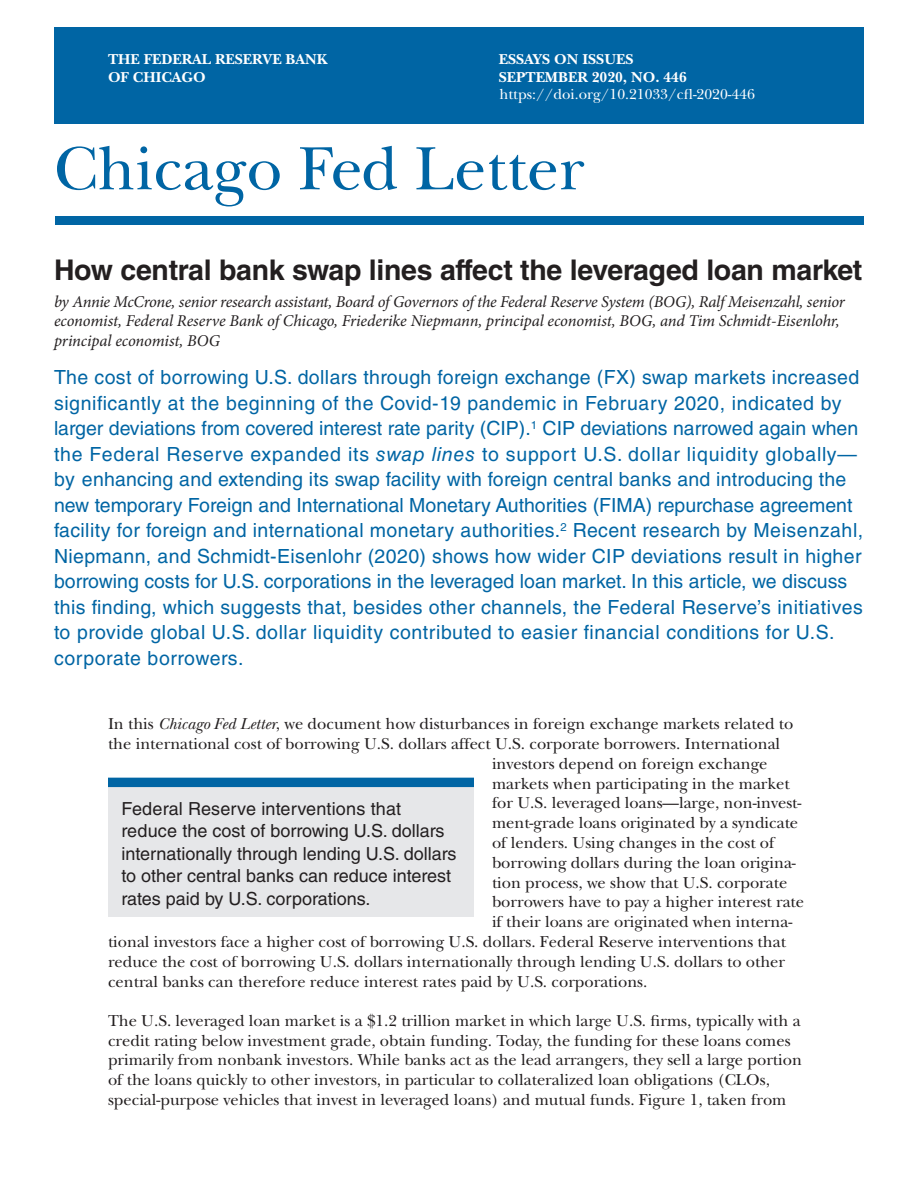
<style>
.page{position:relative;width:918px;height:1188px;background:#fff}
.page>*{position:absolute;margin:0;border:0;box-sizing:border-box;transform-origin:0 0}
.t1{font:63.75px "New Baskerville Std";color:#0065a4}
.headline{font:700 28.5px "Helvetica LT Std";letter-spacing:-.01em;color:#231f20}
.summary{font:19.5px/25.5px "Helvetica LT Std";letter-spacing:.02em;color:#0065a4}
.t2{font:18px/22.5px "Helvetica LT Std";color:#231f20}
.CFL_body_text{font:16.5px/19.8px "New Baskerville Std";color:#231f20}
.author{font:italic 16.5px/19.8px "Minion Pro";letter-spacing:-.01em;color:#231f20}
.t3{font:700 15px/18px "New Baskerville Std";color:#fff}
.t4{font:15px "New Baskerville Std";color:#fff}
.s1{font-style:italic}
</style>
<div class="page">
<div style="left:54px;top:27px;width:810px;height:96px;background:#0065a4"></div>
<div style="left:56px;top:216px;width:808px;height:9px;background:#0065a4"></div>
<div style="left:108px;top:784px;width:366px;height:132px;background:#e6e7e9"></div>
<div style="left:108px;top:778px;width:366px;height:9px;background:#0065a4"></div>
<p class="t3" style="left:108px;top:50px;width:221px">THE FEDERAL RESERVE BANK<br>OF CHICAGO</p>
<p class="t3" style="left:499px;top:50px;width:190px">ESSAYS ON ISSUES<br>SEPTEMBER 2020, NO. 446</p>
<p class="t4" style="left:500px;top:85px;width:257px">https://doi.org/10.21033/cfl-2020-446</p>
<h1 class="t1" style="left:54px;top:132px;width:532px">Chicago Fed Letter</h1>
<p class="headline" style="left:54px;top:253px;width:810px">How central bank swap lines affect the leveraged loan market</p>
<p class="author" style="left:54px;top:291px;width:792px">by Annie McCrone, senior research assistant, Board of Governors of the Federal Reserve System (BOG), Ralf Meisenzahl, senior economist, Federal Reserve Bank of Chicago, Friederike Niepmann, principal economist, BOG, and Tim Schmidt-Eisenlohr, principal economist, BOG</p>
<p class="summary" style="left:54px;top:364px;width:811px">The cost of borrowing U.S. dollars through foreign exchange (FX) swap markets increased significantly at the beginning of the Covid-19 pandemic in February 2020, indicated by larger deviations from covered interest rate parity (CIP).<sup>1</sup> CIP deviations narrowed again when the Federal Reserve expanded its <span class="s1">swap lines</span> to support U.S. dollar liquidity globally— by enhancing and extending its swap facility with foreign central banks and introducing the new temporary Foreign and International Monetary Authorities (FIMA) repurchase agreement facility for foreign and international monetary authorities.<sup>2</sup> Recent research by Meisenzahl, Niepmann, and Schmidt-Eisenlohr (2020) shows how wider CIP deviations result in higher borrowing costs for U.S. corporations in the leveraged loan market. In this article, we discuss this finding, which suggests that, besides other channels, the Federal Reserve’s initiatives to provide global U.S. dollar liquidity contributed to easier financial conditions for U.S. corporate borrowers.</p>
<p class="CFL_body_text" style="left:108px;top:714px;width:687px">In this <span class="s1">Chicago Fed Letter</span>, we document how disturbances in foreign exchange markets related to</p>
<p class="CFL_body_text" style="left:108px;top:734px;width:674px">the international cost of borrowing U.S. dollars affect U.S. corporate borrowers. International</p>
<p class="CFL_body_text" style="left:492px;top:754px;width:277px">investors depend on foreign exchange</p>
<p class="CFL_body_text" style="left:492px;top:773px;width:299px">markets when participating in the market</p>
<p class="CFL_body_text" style="left:492px;top:793px;width:311px">for U.S. leveraged loans—large, non-invest-</p>
<p class="CFL_body_text" style="left:492px;top:813px;width:308px">ment-grade loans originated by a syndicate</p>
<p class="CFL_body_text" style="left:492px;top:833px;width:284px">of lenders. Using changes in the cost of</p>
<p class="CFL_body_text" style="left:492px;top:853px;width:305px">borrowing dollars during the loan origina-</p>
<p class="CFL_body_text" style="left:492px;top:872px;width:297px">tion process, we show that U.S. corporate</p>
<p class="CFL_body_text" style="left:492px;top:892px;width:314px">borrowers have to pay a higher interest rate</p>
<p class="CFL_body_text" style="left:492px;top:912px;width:302px">if their loans are originated when interna-</p>
<p class="CFL_body_text" style="left:108px;top:932px;width:679px">tional investors face a higher cost of borrowing U.S. dollars. Federal Reserve interventions that</p>
<p class="CFL_body_text" style="left:108px;top:952px;width:679px">reduce the cost of borrowing U.S. dollars internationally through lending U.S. dollars to other</p>
<p class="CFL_body_text" style="left:108px;top:971px;width:541px">central banks can therefore reduce interest rates paid by U.S. corporations.</p>
<p class="CFL_body_text" style="left:108px;top:1011px;width:695px">The U.S. leveraged loan market is a $1.2 trillion market in which large U.S. firms, typically with a credit rating below investment grade, obtain funding. Today, the funding for these loans comes primarily from nonbank investors. While banks act as the lead arrangers, they sell a large portion of the loans quickly to other investors, in particular to collateralized loan obligations (CLOs, special-purpose vehicles that invest in leveraged loans) and mutual funds. Figure 1, taken from</p>
<p class="t2" style="left:122px;top:797px;width:336px">Federal Reserve interventions that reduce the cost of borrowing U.S. dollars internationally through lending U.S. dollars to other central banks can reduce interest rates paid by U.S. corporations.</p>
</div>
